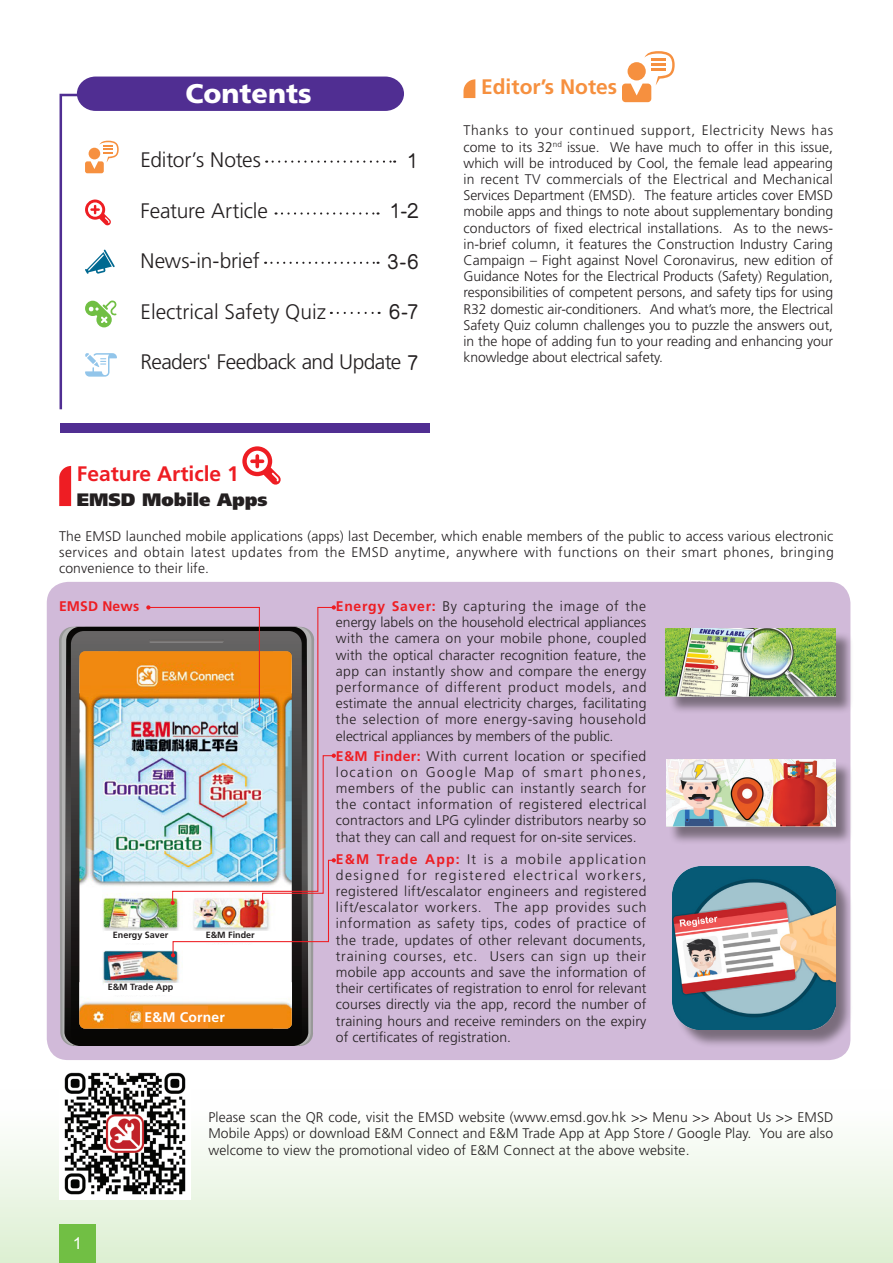
<style>
.page{position:relative;width:893px;height:1263px;background:#fff}
.page>*{position:absolute;margin:0;border:0;box-sizing:border-box;transform-origin:0 0}
.subhead{font:900 27px "Frutiger";color:#fff}
.t1{font:300 21px "Frutiger";letter-spacing:-.01em;color:#231f20}
.t2{font:300 21px "Frutiger";letter-spacing:-.03em;color:#231f20}
.section_head{font:700 21px "Frutiger";color:#ee1d23}
.Section_Head{font:700 21px "Frutiger";color:#f6903f}
.t3{font:500 21px "M Yuen HK";color:#231f20}
.section_head-2{font:900 18px "Frutiger";color:#231f20}
.t4{font:700 16.5px "M Hei HK";color:#fff}
.t5{font:300 13.95px/16.2px "Frutiger";letter-spacing:.01em;color:#231f20;text-align:justify}
.t6{font:700 13.95px "Frutiger";letter-spacing:.01em;color:#fff}
.t7{font:700 13.95px "Frutiger";letter-spacing:.01em;color:#ee1d23}
.t8{font:700 9px "Frutiger";color:#231f20}
.s1{font-family:"M Yuen HK";font-weight:500}
.s2{font-weight:700;color:#ee1d23}
</style>
<div class="page">
<div style="left:0;top:1090px;width:893px;height:173px;background:linear-gradient(to bottom,#fff,#dcefd2)"></div>
<div style="left:47px;top:582px;width:803px;height:478px;background:#d1bad9;border-radius:21px"></div>
<svg style="left:59px;top:466px;width:12px;height:40px"></svg>
<svg style="left:242px;top:446px;width:39px;height:39px"></svg>
<div style="left:60px;top:423px;width:369px;height:9px;background:#502e92"></div>
<svg style="left:463px;top:79px;width:12px;height:19px"></svg>
<svg style="left:622px;top:51px;width:53px;height:51px"></svg>
<svg style="left:59px;top:77px;width:345px;height:333px"></svg>
<div style="left:668px;top:631px;width:185px;height:84px;background:#231f20;opacity:.5"></div>
<img style="left:665px;top:629px;width:170px;height:67px">
<div style="left:668px;top:761px;width:186px;height:84px;background:#231f20;opacity:.5"></div>
<img style="left:666px;top:759px;width:169px;height:68px">
<img style="left:59px;top:1072px;width:131px;height:127px">
<div style="left:675px;top:869px;width:179px;height:179px;background:#231f20;opacity:.5"></div>
<img style="left:673px;top:867px;width:162px;height:162px">
<img style="left:62px;top:605px;width:274px;height:441px">
<div style="left:143px;top:1006px;width:65px;height:22px;background:#f68b1f"></div>
<div style="left:59px;top:1225px;width:37px;height:38px;background:#71bf44"></div>
<p class="subhead" style="left:186px;top:77px;width:128px">Contents</p>
<p class="t1" style="left:141px;top:148px;width:122px">Editor’s Notes</p>
<p class="t1" style="left:141px;top:198px;width:129px">Feature Article</p>
<p class="t1" style="left:141px;top:249px;width:121px">News-in-brief</p>
<p class="t1" style="left:141px;top:299px;width:187px">Electrical Safety Quiz</p>
<p class="t3" style="left:407px;top:146px;width:13px">1</p>
<p class="t3" style="left:390px;top:196px;width:30px">1-2</p>
<p class="t3" style="left:387px;top:247px;width:33px">3-6</p>
<p class="t3" style="left:389px;top:297px;width:31px">6-7</p>
<p class="t2" style="left:141px;top:350px;width:280px">Readers' Feedback and Update <span class="s1">7</span></p>
<p class="section_head" style="left:77px;top:462px;width:163px">Feature Article 1</p>
<p class="section_head-2" style="left:77px;top:488px;width:192px">EMSD Mobile Apps</p>
<p class="Section_Head" style="left:481px;top:75px;width:138px">Editor’s Notes</p>
<p class="t5" style="left:463px;top:123px;width:371px">Thanks to your continued support, Electricity News has come to its 32<sup>nd</sup> issue. We have much to offer in this issue, which will be introduced by Cool, the female lead appearing in recent TV commercials of the Electrical and Mechanical Services Department (EMSD). The feature articles cover EMSD mobile apps and things to note about supplementary bonding conductors of fixed electrical installations. As to the news&shy;in-brief column, it features the Construction Industry Caring Campaign – Fight against Novel Coronavirus, new edition of Guidance Notes for the Electrical Products (Safety) Regulation, responsibilities of competent persons, and safety tips for using R32 domestic air-conditioners. And what’s more, the Electrical Safety Quiz column challenges you to puzzle the answers out, in the hope of adding fun to your reading and enhancing your knowledge about electrical safety.</p>
<p class="t5" style="left:59px;top:528px;width:776px">The EMSD launched mobile applications (apps) last December, which enable members of the public to access various electronic services and obtain latest updates from the EMSD anytime, anywhere with functions on their smart phones, bringing convenience to their life.</p>
<p class="t7" style="left:59px;top:598px;width:82px">EMSD News</p>
<p class="t5" style="left:336px;top:598px;width:312px"><span class="s2">Energy Saver:</span> By capturing the image of the energy labels on the household electrical appliances with the camera on your mobile phone, coupled with the optical character recognition feature, the app can instantly show and compare the energy performance of different product models, and estimate the annual electricity charges, facilitating the selection of more energy-saving household electrical appliances by members of the public.</p>
<p class="t8" style="left:113px;top:929px;width:57px">Energy Saver</p>
<p class="t8" style="left:108px;top:981px;width:67px">E&amp;M Trade App</p>
<p class="t8" style="left:206px;top:929px;width:51px">E&amp;M Finder</p>
<p class="t6" style="left:144px;top:1009px;width:82px">E&amp;M Corner</p>
<p class="t5" style="left:336px;top:748px;width:312px"><span class="s2">E&amp;M Finder:</span> With current location or specified location on Google Map of smart phones, members of the public can instantly search for the contact information of registered electrical contractors and LPG cylinder distributors nearby so that they can call and request for on-site services.</p>
<p class="t5" style="left:336px;top:851px;width:312px"><span class="s2">E&amp;M Trade App:</span> It is a mobile application designed for registered electrical workers, registered lift/escalator engineers and registered lift/escalator workers. The app provides such information as safety tips, codes of practice of the trade, updates of other relevant documents, training courses, etc. Users can sign up their mobile app accounts and save the information of their certificates of registration to enrol for relevant courses directly via the app, record the number of training hours and receive reminders on the expiry of certificates of registration.</p>
<p class="t4" style="left:73px;top:1231px;width:11px">1</p>
<p class="t5" style="left:208px;top:1109px;width:627px">Please scan the QR code, visit the EMSD website (www.emsd.gov.hk &gt;&gt; Menu &gt;&gt; About Us &gt;&gt; EMSD Mobile Apps) or download E&amp;M Connect and E&amp;M Trade App at App Store / Google Play. You are also welcome to view the promotional video of E&amp;M Connect at the above website.</p>
</div>
